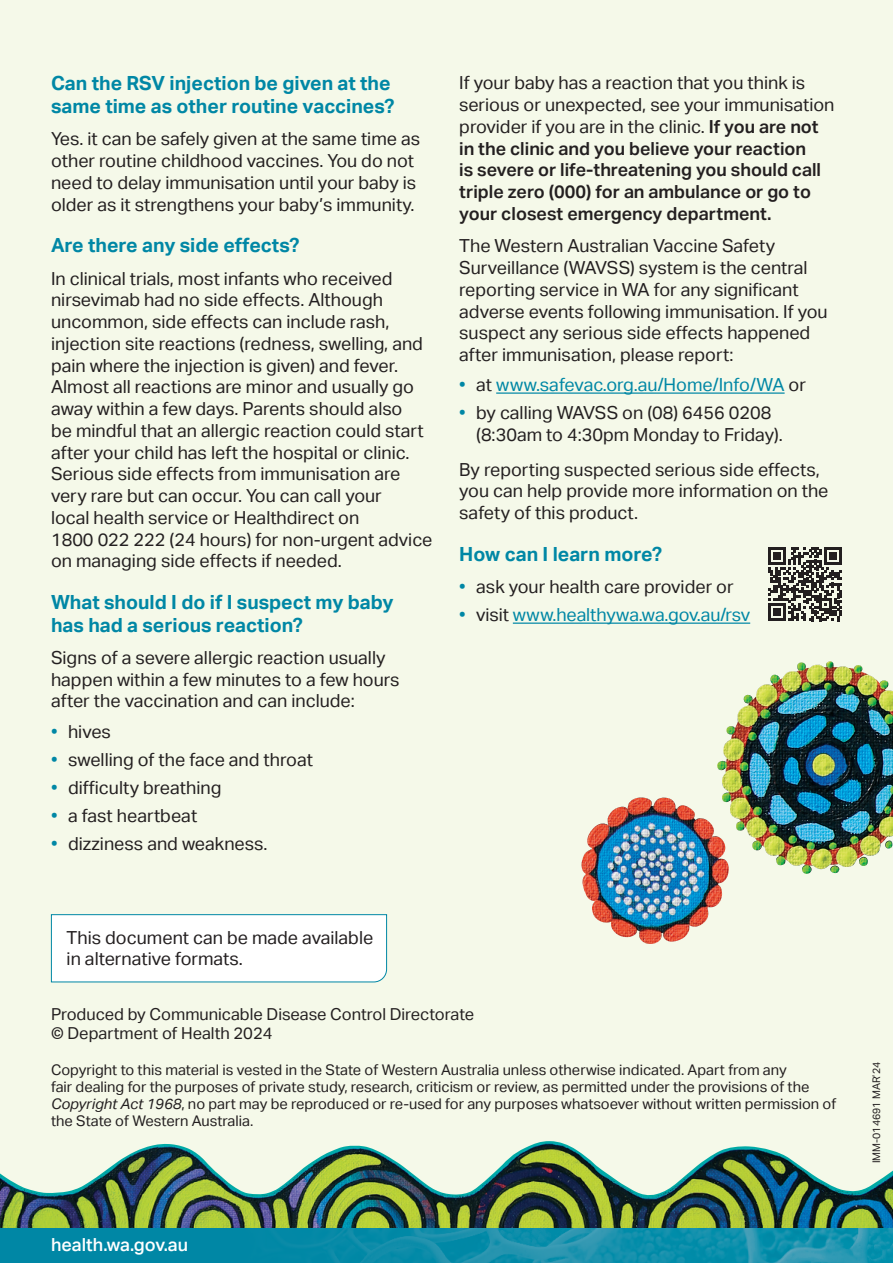
<style>
.page{position:relative;width:893px;height:1263px;background:#f5f9e9}
.page>*{position:absolute;margin:0;border:0;box-sizing:border-box;transform-origin:0 0}
.Sub_head_H2{font:700 19.5px/22.5px "Aktiv Grotesk";color:#0087a5}
.Body_copy{font:18px/21.8px "Aktiv Grotesk";color:#231f20}
.Body_copy-2{font:600 18px/21.8px "Aktiv Grotesk";color:#231f20}
.Bullets{font:18px "Aktiv Grotesk";color:#231f20}
.Bullets_Last{font:18px/21.8px "Aktiv Grotesk";color:#231f20}
.Bullets-2{font:18px "Aktiv Grotesk";color:#0087a5}
.Bullets_Last-2{font:18px "Aktiv Grotesk";letter-spacing:-.005em;color:#0087a5}
.t1{font:500 18px "Aktiv Grotesk";color:#fff}
.t2{font:16.5px "Aktiv Grotesk";color:#231f20}
.t3{font:14.7px/17px "Aktiv Grotesk";color:#231f20}
.t4{font:10.5px "Aktiv Grotesk";color:#231f20}
.s1{color:#0087a5}
.s2{font-weight:400}
.s3{color:#231f20}
.s4{font-style:italic}
</style>
<div class="page">
<img style="left:0;top:1141px;width:893px;height:88px">
<div style="left:0;top:1229px;width:893px;height:34px;background:#0087a5"></div>
<img style="left:281px;top:1229px;width:612px;height:34px">
<div style="left:51px;top:914px;width:336px;height:69px;background:#fff"></div>
<hr style="left:496px;top:392px;width:289px;height:2px;background:#0087a5">
<hr style="left:513px;top:622px;width:237px;height:2px;background:#0087a5">
<svg style="left:768px;top:547px;width:74px;height:74px"></svg>
<img style="left:717px;top:661px;width:113px;height:213px">
<img style="left:581px;top:797px;width:148px;height:147px">
<h2 class="Sub_head_H2" style="left:51px;top:72px;width:345px">Can the RSV injection be given at the same time as other routine vaccines?</h2>
<p class="Body_copy" style="left:51px;top:128px;width:371px">Yes. it can be safely given at the same time as other routine childhood vaccines. You do not need to delay immunisation until your baby is older as it strengthens your baby’s immunity.</p>
<h2 class="Sub_head_H2" style="left:51px;top:234px;width:250px">Are there any side effects?</h2>
<p class="Body_copy" style="left:51px;top:268px;width:383px">In clinical trials, most infants who received nirsevimab had no side effects. Although uncommon, side effects can include rash, injection site reactions (redness, swelling, and pain where the injection is given) and fever.<br>Almost all reactions are minor and usually go away within a few days. Parents should also<br>be mindful that an allergic reaction could start after your child has left the hospital or clinic.<br>Serious side effects from immunisation are very rare but can occur. You can call your<br>local health service or Healthdirect on<br>1800 022 222 (24 hours) for non-urgent advice on managing side effects if needed.</p>
<h2 class="Sub_head_H2" style="left:51px;top:591px;width:344px">What should I do if I suspect my baby has had a serious reaction?</h2>
<p class="Body_copy" style="left:51px;top:647px;width:350px">Signs of a severe allergic reaction usually happen within a few minutes to a few hours after the vaccination and can include:</p>
<p class="Bullets" style="left:51px;top:721px;width:61px"><span class="s1">•</span> hives</p>
<p class="Bullets" style="left:51px;top:749px;width:263px"><span class="s1">•</span> swelling of the face and throat</p>
<p class="Bullets" style="left:51px;top:777px;width:172px"><span class="s1">•</span> difficulty breathing</p>
<p class="Bullets" style="left:51px;top:805px;width:148px"><span class="s1">•</span> a fast heartbeat</p>
<p class="Bullets_Last" style="left:51px;top:833px;width:218px"><span class="s1">•</span> dizziness and weakness.</p>
<p class="Body_copy-2" style="left:459px;top:72px;width:377px"><span class="s2">If your baby has a reaction that you think is serious or unexpected, see your immunisation provider if you are in the clinic.</span> If you are not in the clinic and you believe your reaction<br>is severe or life-threatening you should call triple zero (000) for an ambulance or go to your closest emergency department.</p>
<p class="Body_copy" style="left:459px;top:235px;width:370px">The Western Australian Vaccine Safety Surveillance (WAVSS) system is the central reporting service in WA for any significant adverse events following immunisation. If you suspect any serious side effects happened after immunisation, please report:</p>
<p class="Bullets-2" style="left:459px;top:375px;width:348px">• <span class="s3">at</span> www.safevac.org.au/Home/Info/WA <span class="s3">or</span></p>
<p class="Bullets_Last" style="left:476px;top:402px;width:308px;text-indent:-17px"><span class="s1">•</span> by calling WAVSS on (08) 6456 0208 (8:30am to 4:30pm Monday to Friday).</p>
<p class="Body_copy" style="left:459px;top:459px;width:371px">By reporting suspected serious side effects, you can help provide more information on the safety of this product.</p>
<h2 class="Sub_head_H2" style="left:459px;top:543px;width:204px">How can I learn more?</h2>
<p class="Bullets" style="left:459px;top:576px;width:276px"><span class="s1">•</span> ask your health care provider or</p>
<p class="Bullets_Last-2" style="left:459px;top:605px;width:292px">• <span class="s3">visit</span> www.healthywa.wa.gov.au/rsv</p>
<p class="Body_copy" style="left:67px;top:927px;width:308px;line-height:21px">This document can be made available in alternative formats.</p>
<p class="t2" style="left:51px;top:1004px;width:425px">Produced by Communicable Disease Control Directorate</p>
<p class="t2" style="left:51px;top:1024px;width:223px">© Department of Health 2024</p>
<p class="t3" style="left:51px;top:1061px;width:787px">Copyright to this material is vested in the State of Western Australia unless otherwise indicated. Apart from any<br>fair dealing for the purposes of private study, research, criticism or review, as permitted under the provisions of the <span class="s4">Copyright Act 1968</span>, no part may be reproduced or re-used for any purposes whatsoever without written permission of the State of Western Australia.</p>
<p class="t4" style="left:870px;top:1163px;width:103px;rotate:-90deg">IMM-014691 MAR’24</p>
<p class="t1" style="left:51px;top:1234px;width:139px">health.wa.gov.au</p>
</div>
